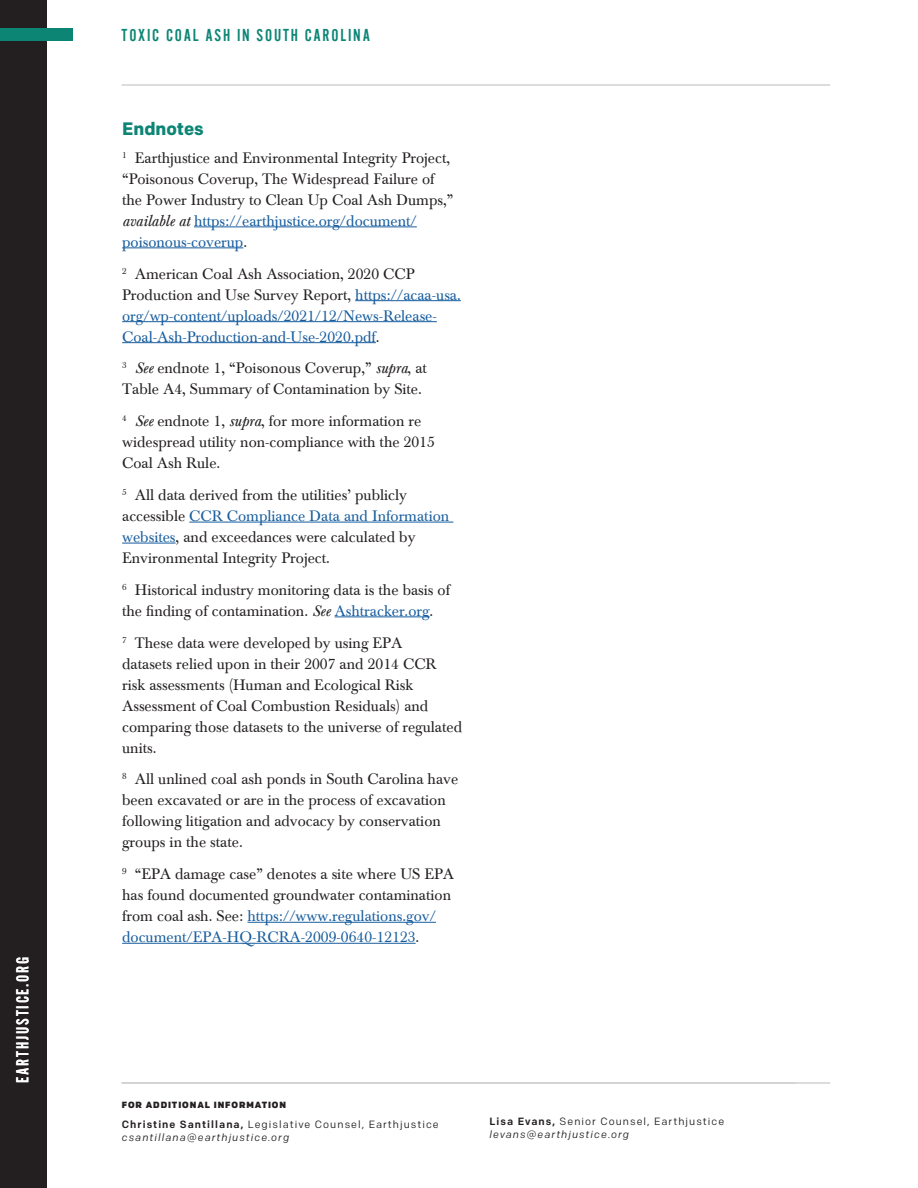
<style>
.page{position:relative;width:918px;height:1188px;background:#fff}
.page>*{position:absolute;margin:0;border:0;box-sizing:border-box;transform-origin:0 0}
.t1{font:18px "Alternate Gothic Com No 2";letter-spacing:.1em;color:#0c8575}
.t2{font:18px "Alternate Gothic Com No 2";letter-spacing:.1em;color:#fff}
.Body__Paragraph_Titl{font:700 18px "Colfax";color:#0c8575}
.Body__Main_Copy_10_1{font:15px/21px "Baskerville BE";color:#231f20}
.Body__Main_Copy_10_1-2{font:15px/21px "Baskerville BE";color:#175d9e}
.t3{font:10.5px "Colfax";letter-spacing:.1em;color:#231f20}
.t4{font:italic 10.5px "Colfax";letter-spacing:.1em;color:#231f20}
.Contact__Title_7_9pt{font:900 9px "Colfax";letter-spacing:.1em;color:#231f20}
.s1{font-style:italic}
.s2{color:#175d9e}
.s3{color:#231f20}
.s4{font-weight:500}
</style>
<div class="page">
<div style="left:0;top:0;width:47px;height:1188px;background:#231f20"></div>
<hr style="left:122px;top:1082px;width:708px;height:2px;background:#d1d2d4">
<div style="left:0;top:29px;width:74px;height:12px;background:#0c8575"></div>
<hr style="left:122px;top:84px;width:708px;height:2px;background:#d1d2d4">
<hr style="left:194px;top:226px;width:223px;height:1px;background:#175d9e">
<hr style="left:122px;top:248px;width:121px;height:1px;background:#175d9e">
<hr style="left:355px;top:300px;width:106px;height:1px;background:#175d9e">
<hr style="left:122px;top:321px;width:315px;height:1px;background:#175d9e">
<hr style="left:122px;top:342px;width:254px;height:1px;background:#175d9e">
<hr style="left:189px;top:522px;width:264px;height:1px;background:#175d9e">
<hr style="left:122px;top:543px;width:54px;height:1px;background:#175d9e">
<hr style="left:335px;top:616px;width:95px;height:1px;background:#175d9e">
<hr style="left:247px;top:922px;width:189px;height:1px;background:#175d9e">
<hr style="left:122px;top:943px;width:294px;height:1px;background:#175d9e">
<p class="t2" style="left:13px;top:1083px;width:128px;rotate:-90deg">EARTHJUSTICE.ORG</p>
<p class="t1" style="left:122px;top:25px;width:250px">TOXIC COAL ASH IN SOUTH CAROLINA</p>
<p class="Body__Paragraph_Titl" style="left:122px;top:118px;width:83px">Endnotes</p>
<p class="Body__Main_Copy_10_1" style="left:122px;top:148px;width:333px"><sup>1</sup> Earthjustice and Environmental Integrity Project, “Poisonous Coverup, The Widespread Failure of the Power Industry to Clean Up Coal Ash Dumps,” <span class="s1">available at</span> <span class="s2">https://earthjustice.org/document/ poisonous-coverup</span>.</p>
<p class="Body__Main_Copy_10_1-2" style="left:122px;top:263px;width:340px"><sup>2</sup> <span class="s3">American Coal Ash Association, 2020 CCP Production and Use Survey Report,</span> https://acaa-usa. org/wp-content/uploads/2021/12/News-Release-Coal-Ash-Production-and-Use-2020.pdf<span class="s3">.</span></p>
<p class="Body__Main_Copy_10_1" style="left:122px;top:358px;width:306px"><sup>3</sup> <span class="s1">See</span> endnote 1, “Poisonous Coverup,” <span class="s1">supra</span>, at<br>Table A4, Summary of Contamination by Site.</p>
<p class="Body__Main_Copy_10_1" style="left:122px;top:411px;width:314px"><sup>4</sup> <span class="s1">See</span> endnote 1, <span class="s1">supra</span>, for more information re widespread utility non-compliance with the 2015<br>Coal Ash Rule.</p>
<p class="Body__Main_Copy_10_1" style="left:122px;top:485px;width:329px"><sup>5</sup> All data derived from the utilities’ publicly accessible <span class="s2">CCR Compliance Data and Information websites</span>, and exceedances were calculated by Environmental Integrity Project.</p>
<p class="Body__Main_Copy_10_1" style="left:122px;top:580px;width:330px"><sup>6</sup> Historical industry monitoring data is the basis of the finding of contamination. <span class="s1">See</span> <span class="s2">Ashtracker.org</span>.</p>
<p class="Body__Main_Copy_10_1" style="left:122px;top:632px;width:342px"><sup>7</sup> These data were developed by using EPA<br>datasets relied upon in their 2007 and 2014 CCR risk assessments (Human and Ecological Risk Assessment of Coal Combustion Residuals) and comparing those datasets to the universe of regulated units.</p>
<p class="Body__Main_Copy_10_1" style="left:122px;top:769px;width:338px"><sup>8</sup> All unlined coal ash ponds in South Carolina have been excavated or are in the process of excavation following litigation and advocacy by conservation groups in the state.</p>
<p class="Body__Main_Copy_10_1" style="left:122px;top:864px;width:334px"><sup>9</sup> “EPA damage case” denotes a site where US EPA has found documented groundwater contamination from coal ash. See: <span class="s2">https://www.regulations.gov/ document/EPA-HQ-RCRA-2009-0640-12123</span>.</p>
<p class="Contact__Title_7_9pt" style="left:122px;top:1099px;width:166px">FOR ADDITIONAL INFORMATION</p>
<p class="t3" style="left:122px;top:1118px;width:318px"><span class="s4">Christine Santillana,</span> Legislative Counsel, Earthjustice</p>
<p class="t4" style="left:122px;top:1131px;width:169px">csantillana@earthjustice.org</p>
<p class="t3" style="left:489px;top:1115px;width:236px"><span class="s4">Lisa Evans,</span> Senior Counsel, Earthjustice</p>
<p class="t4" style="left:489px;top:1128px;width:141px">levans@earthjustice.org</p>
</div>
